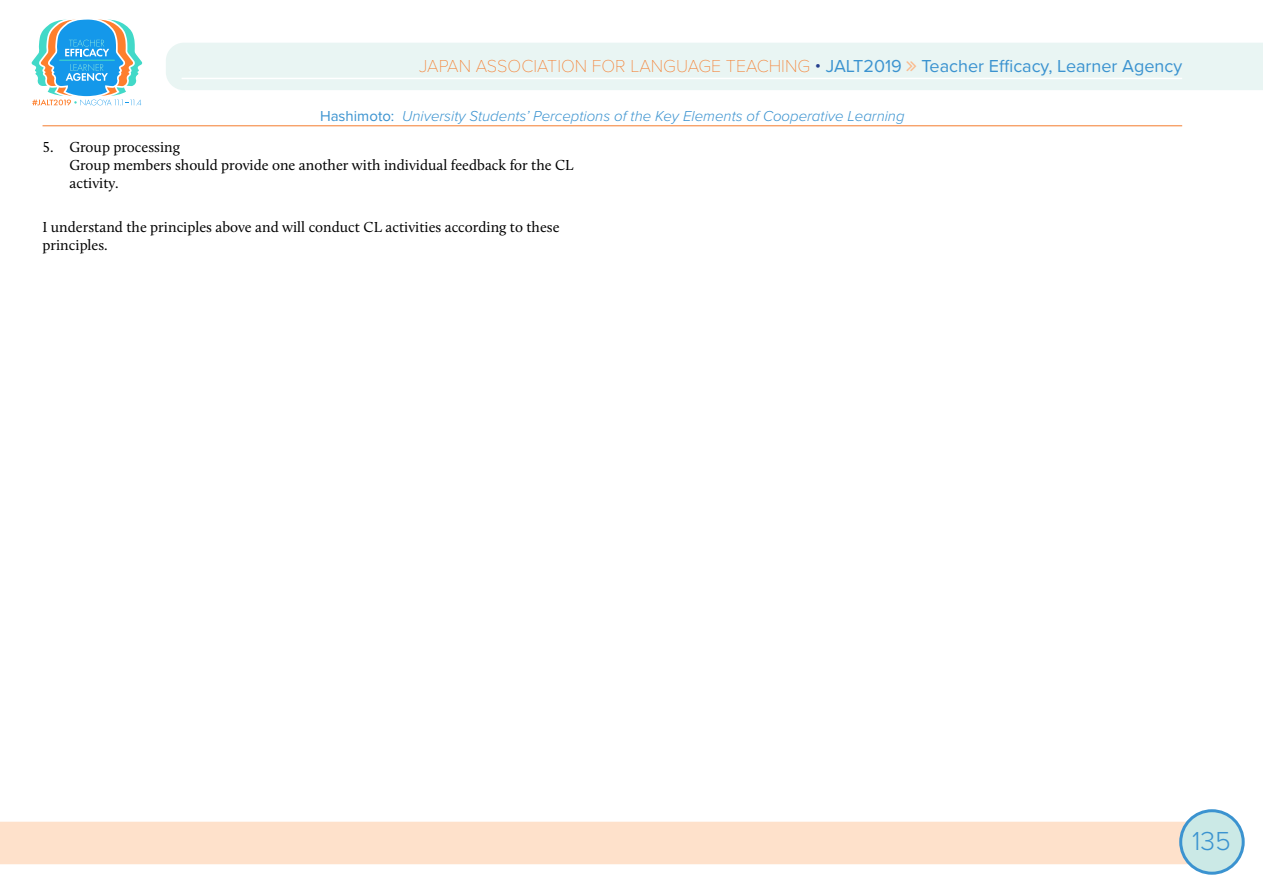
<style>
.page{position:relative;width:1263px;height:893px;background:#fff}
.page>*{position:absolute;margin:0;border:0;box-sizing:border-box;transform-origin:0 0}
.t1{font:300 27px "Proxima Nova";color:#3b93d0}
.t2{font:18px "Proxima Nova";color:#3b93d0}
.t3{font:15px/18px "Calluna";color:#000}
.t4{font:italic 300 15px "Proxima Nova";color:#3b93d0}
.s1{font-family:"Proxima Nova T";font-weight:100;color:#f57d2e}
.s2{font-weight:300;color:#25408f}
.s3{font-weight:400;font-style:normal}
</style>
<div class="page">
<div style="left:0;top:822px;width:1190px;height:42px;background:#fee1cb"></div>
<div style="left:1181px;top:811px;width:62px;height:62px;background:#cbe9e6;border-radius:50%"></div>
<div style="left:1179px;top:809px;width:66px;height:66px;border:3px solid #3b93d0;border-radius:50%"></div>
<svg style="left:31px;top:19px;width:112px;height:87px"></svg>
<div style="left:166px;top:43px;width:1097px;height:47px;background:#e9f5f3"></div>
<hr style="left:182px;top:78px;width:1000px;height:1px;background:#fff">
<hr style="left:43px;top:126px;width:1139px;height:1px;background:#f57d2e">
<svg style="left:907px;top:61px;width:9px;height:10px"></svg>
<p class="t2" style="left:419px;top:52px;width:764px"><span class="s1">JAPAN ASSOCIATION FOR LANGUAGE TEACHING</span> <span class="s2">•</span> JALT2019 Teacher Efficacy, Learner Agency</p>
<p class="t4" style="left:320px;top:105px;width:586px"><span class="s3">Hashimoto:</span> University Students’ Perceptions of the Key Elements of Cooperative Learning</p>
<p class="t3" style="left:70px;top:137px;width:506px;text-indent:-27px">5. Group processing<br>Group members should provide one another with individual feedback for the CL activity.</p>
<p class="t3" style="left:43px;top:218px;width:519px">I understand the principles above and will conduct CL activities according to these principles.</p>
<h1 class="t1" style="left:1192px;top:820px;width:40px">135</h1>
</div>
